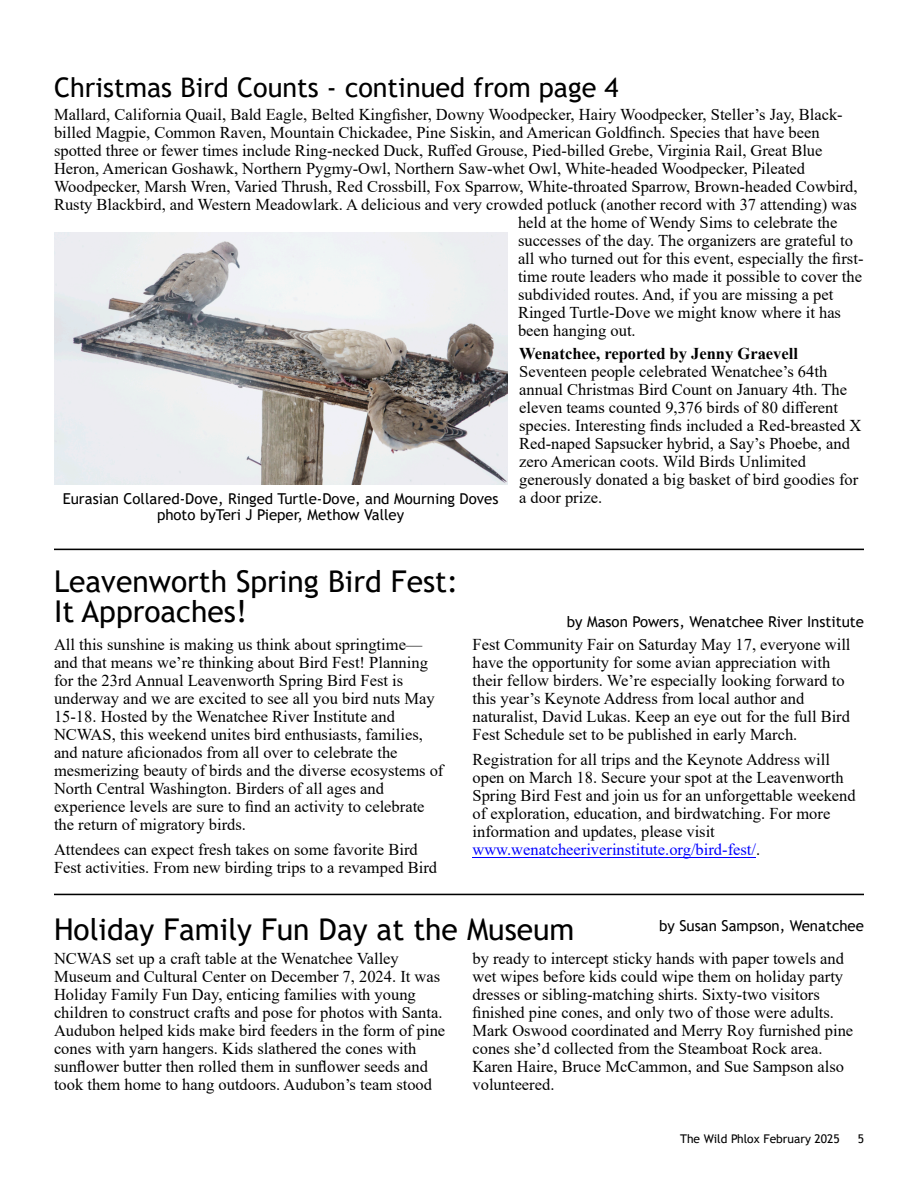
<style>
.page{position:relative;width:918px;height:1188px;background:#fff}
.page>*{position:absolute;margin:0;border:0;box-sizing:border-box;transform-origin:0 0}
.t1{font:30px "Trebuchet MS";color:#000}
.t2{font:27px "Trebuchet MS";color:#000}
.t3{font:16.5px/18px "Times New Roman";color:#000}
.t4{font:700 16.5px "Times New Roman";color:#000}
.t5{font:15px/16.5px "Trebuchet MS";color:#000;text-align:center}
.t6{font:12px "Trebuchet MS";color:#000}
.s1{color:#00f}
</style>
<div class="page">
<hr style="left:54px;top:894px;width:810px;height:1px;background:#000">
<hr style="left:472px;top:857px;width:284px;height:1px;background:#00f">
<hr style="left:54px;top:549px;width:810px;height:1px;background:#000">
<img style="left:54px;top:232px;width:453px;height:252px">
<h2 class="t2" style="left:54px;top:77px;width:566px">Christmas Bird Counts - continued from page 4</h2>
<p class="t3" style="left:54px;top:107px;width:790px">Mallard, California Quail, Bald Eagle, Belted Kingfisher, Downy Woodpecker, Hairy Woodpecker, Steller’s Jay, Black-</p>
<p class="t3" style="left:54px;top:125px;width:767px">billed Magpie, Common Raven, Mountain Chickadee, Pine Siskin, and American Goldfinch. Species that have been</p>
<p class="t3" style="left:54px;top:143px;width:770px">spotted three or fewer times include Ring-necked Duck, Ruffed Grouse, Pied-billed Grebe, Virginia Rail, Great Blue</p>
<p class="t3" style="left:54px;top:161px;width:753px">Heron, American Goshawk, Northern Pygmy-Owl, Northern Saw-whet Owl, White-headed Woodpecker, Pileated</p>
<p class="t3" style="left:54px;top:179px;width:805px">Woodpecker, Marsh Wren, Varied Thrush, Red Crossbill, Fox Sparrow, White-throated Sparrow, Brown-headed Cowbird,</p>
<p class="t3" style="left:54px;top:197px;width:804px">Rusty Blackbird, and Western Meadowlark. A delicious and very crowded potluck (another record with 37 attending) was</p>
<p class="t3" style="left:518px;top:215px;width:321px">held at the home of Wendy Sims to celebrate the</p>
<p class="t3" style="left:518px;top:233px;width:337px">successes of the day. The organizers are grateful to</p>
<p class="t3" style="left:518px;top:251px;width:347px">all who turned out for this event, especially the first-</p>
<p class="t3" style="left:518px;top:269px;width:346px">time route leaders who made it possible to cover the</p>
<p class="t3" style="left:518px;top:287px;width:317px">subdivided routes. And, if you are missing a pet</p>
<p class="t3" style="left:518px;top:305px;width:325px">Ringed Turtle-Dove we might know where it has</p>
<p class="t3" style="left:518px;top:323px;width:119px">been hanging out.</p>
<p class="t5" style="left:63px;top:491px;width:437px">Eurasian Collared-Dove, Ringed Turtle-Dove, and Mourning Doves photo byTeri J Pieper, Methow Valley</p>
<h1 class="t1" style="left:54px;top:570px;width:406px">Leavenworth Spring Bird Fest:</h1>
<h1 class="t1" style="left:54px;top:600px;width:195px">It Approaches!</h1>
<p class="t4" style="left:519px;top:348px;width:280px">Wenatchee, reported by Jenny Graevell</p>
<p class="t3" style="left:519px;top:364px;width:344px">Seventeen people celebrated Wenatchee’s 64th annual Christmas Bird Count on January 4th. The eleven teams counted 9,376 birds of 80 different species. Interesting finds included a Red-breasted X Red-naped Sapsucker hybrid, a Say’s Phoebe, and zero American coots. Wild Birds Unlimited generously donated a big basket of bird goodies for a door prize.</p>
<p class="t5" style="left:567px;top:615px;width:299px">by Mason Powers, Wenatchee River Institute</p>
<p class="t3" style="left:54px;top:637px;width:391px">All this sunshine is making us think about springtime— and that means we’re thinking about Bird Fest! Planning for the 23rd Annual Leavenworth Spring Bird Fest is underway and we are excited to see all you bird nuts May 15-18. Hosted by the Wenatchee River Institute and NCWAS, this weekend unites bird enthusiasts, families, and nature aficionados from all over to celebrate the mesmerizing beauty of birds and the diverse ecosystems of North Central Washington. Birders of all ages and experience levels are sure to find an activity to celebrate the return of migratory birds.</p>
<p class="t3" style="left:54px;top:842px;width:385px">Attendees can expect fresh takes on some favorite Bird<br>Fest activities. From new birding trips to a revamped Bird</p>
<p class="t3" style="left:472px;top:637px;width:380px">Fest Community Fair on Saturday May 17, everyone will have the opportunity for some avian appreciation with their fellow birders. We’re especially looking forward to this year’s Keynote Address from local author and naturalist, David Lukas. Keep an eye out for the full Bird Fest Schedule set to be published in early March.</p>
<p class="t3" style="left:472px;top:752px;width:385px">Registration for all trips and the Keynote Address will open on March 18. Secure your spot at the Leavenworth Spring Bird Fest and join us for an unforgettable weekend of exploration, education, and birdwatching. For more information and updates, please visit <span class="s1">www.wenatcheeriverinstitute.org/bird-fest/</span>.</p>
<h1 class="t1" style="left:54px;top:918px;width:522px">Holiday Family Fun Day at the Museum</h1>
<p class="t5" style="left:659px;top:919px;width:206px">by Susan Sampson, Wenatchee</p>
<p class="t3" style="left:54px;top:951px;width:393px">NCWAS set up a craft table at the Wenatchee Valley Museum and Cultural Center on December 7, 2024. It was Holiday Family Fun Day, enticing families with young children to construct crafts and pose for photos with Santa.<br>Audubon helped kids make bird feeders in the form of pine cones with yarn hangers. Kids slathered the cones with sunflower butter then rolled them in sunflower seeds and took them home to hang outdoors. Audubon’s team stood</p>
<p class="t3" style="left:472px;top:951px;width:382px">by ready to intercept sticky hands with paper towels and wet wipes before kids could wipe them on holiday party dresses or sibling-matching shirts. Sixty-two visitors finished pine cones, and only two of those were adults.<br>Mark Oswood coordinated and Merry Roy furnished pine cones she’d collected from the Steamboat Rock area.<br>Karen Haire, Bruce McCammon, and Sue Sampson also volunteered.</p>
<p class="t6" style="left:680px;top:1134px;width:161px">The Wild Phlox February 2025</p>
<p class="t6" style="left:858px;top:1134px;width:8px">5</p>
</div>
